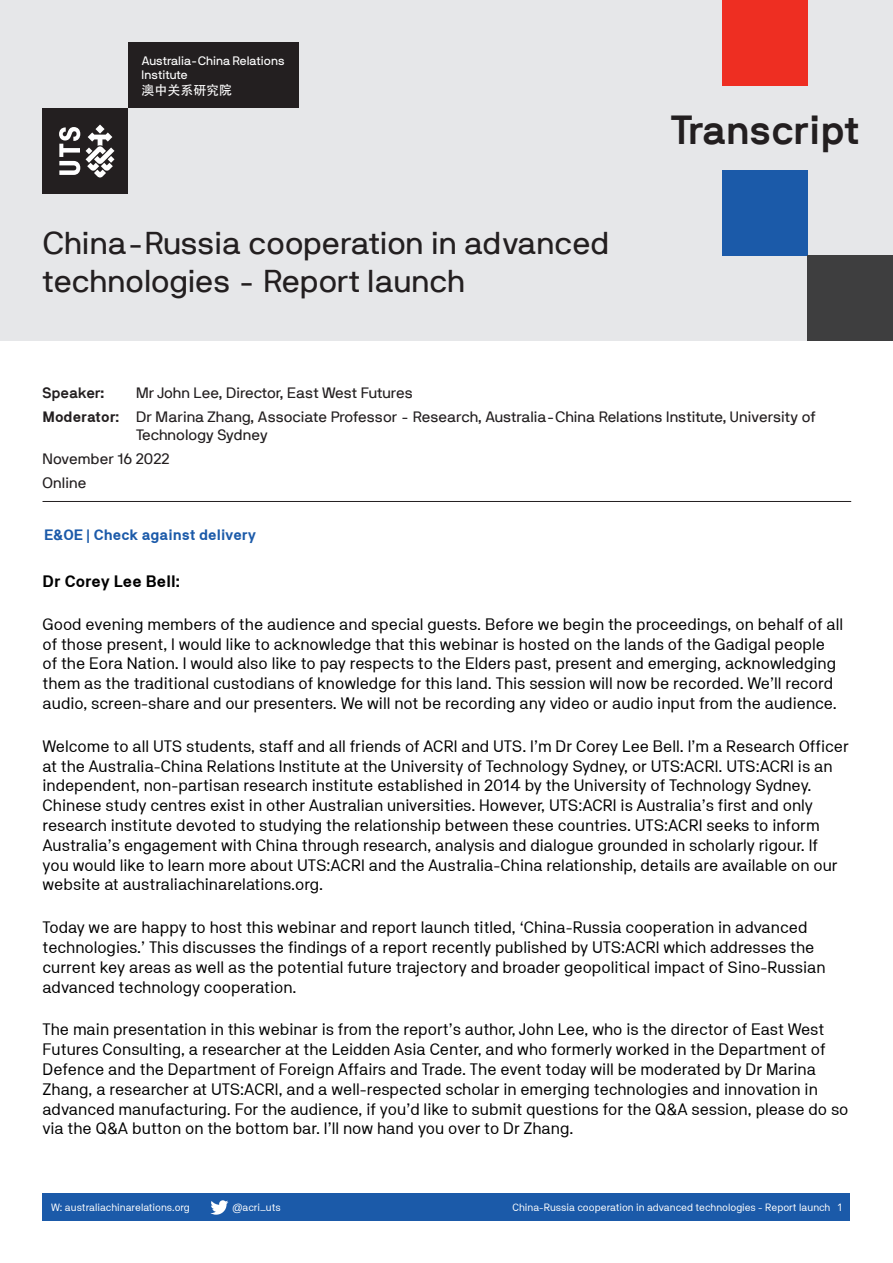
<style>
.page{position:relative;width:893px;height:1263px;background:#fff}
.page>*{position:absolute;margin:0;border:0;box-sizing:border-box;transform-origin:0 0}
.Heading_1{font:700 40.5px "NB International Pro";color:#231f20}
.Report_title{font:31.5px/37.8px "NB International Pro";color:#231f20}
.Body_Copy{font:16.5px/19.8px "NB Akademie Std";color:#000}
.Body_Copy-2{font:700 16.5px "NB Akademie Std";color:#000}
.Body_Copy-3{font:15px/18px "NB International Pro";color:#231f20}
.Article_information{font:700 15px "NB Akademie Std";color:#1b5aa9}
.Date{font:15px "NB International Pro";color:#231f20}
.Date-2{font:700 15px "NB Akademie Std";color:#231f20}
.Date-3{font:700 15px "NB International Pro";letter-spacing:-.01em;color:#231f20}
.Location{font:15px "NB International Pro";color:#231f20}
.t1{font:12.9px "Adobe Heiti Std Regular G Bpc EUC H";color:#fff}
.t2{font:12.15px/14.7px "NB International Pro";color:#fff}
.t3{font:10.5px "NB Akademie Std";color:#fff}
</style>
<div class="page">
<div style="left:43px;top:1193px;width:807px;height:27px;background:#1b5aa9"></div>
<svg style="left:210px;top:1200px;width:18px;height:15px"></svg>
<div style="left:0;top:0;width:893px;height:340px;background:#e6e7e9"></div>
<div style="left:43px;top:108px;width:85px;height:85px;background:#231f20"></div>
<div style="left:128px;top:43px;width:171px;height:65px;background:#231f20"></div>
<svg style="left:86px;top:125px;width:28px;height:53px"></svg>
<svg style="left:59px;top:127px;width:21px;height:48px"></svg>
<hr style="left:43px;top:501px;width:808px;height:1px;background:#231f20">
<div style="left:723px;top:0;width:85px;height:85px;background:#ee2e22"></div>
<div style="left:723px;top:170px;width:85px;height:85px;background:#1b5aa9"></div>
<div style="left:808px;top:255px;width:85px;height:85px;background:#3e3e3f"></div>
<p class="t2" style="left:142px;top:53px;width:145px">Australia-China Relations<br>Institute</p>
<p class="t1" style="left:142px;top:83px;width:92px">澳中关系研究院</p>
<p class="Report_title" style="left:43px;top:224px;width:568px">China-Russia cooperation in advanced technologies - Report launch</p>
<p class="Heading_1" style="left:671px;top:106px;width:191px">Transcript</p>
<p class="Date-3" style="left:43px;top:384px;width:63px">Speaker:</p>
<p class="Body_Copy-3" style="left:136px;top:384px;width:278px">Mr John Lee, Director, East West Futures</p>
<p class="Date-2" style="left:43px;top:409px;width:78px">Moderator:</p>
<p class="Body_Copy-3" style="left:136px;top:408px;width:681px">Dr Marina Zhang, Associate Professor - Research, Australia-China Relations Institute, University of<br>Technology Sydney</p>
<p class="Date" style="left:43px;top:450px;width:129px">November 16 2022</p>
<p class="Location" style="left:43px;top:474px;width:45px">Online</p>
<p class="Article_information" style="left:44px;top:526px;width:214px">E&amp;OE | Check against delivery</p>
<p class="Body_Copy-2" style="left:43px;top:572px;width:139px">Dr Corey Lee Bell:</p>
<p class="Body_Copy" style="left:43px;top:614px;width:802px">Good evening members of the audience and special guests. Before we begin the proceedings, on behalf of all of those present, I would like to acknowledge that this webinar is hosted on the lands of the Gadigal people of the Eora Nation. I would also like to pay respects to the Elders past, present and emerging, acknowledging them as the traditional custodians of knowledge for this land. This session will now be recorded. We’ll record audio, screen-share and our presenters. We will not be recording any video or audio input from the audience.</p>
<p class="Body_Copy" style="left:43px;top:736px;width:808px">Welcome to all UTS students, staff and all friends of ACRI and UTS. I’m Dr Corey Lee Bell. I’m a Research Officer at the Australia-China Relations Institute at the University of Technology Sydney, or UTS:ACRI. UTS:ACRI is an independent, non-partisan research institute established in 2014 by the University of Technology Sydney.<br>Chinese study centres exist in other Australian universities. However, UTS:ACRI is Australia’s first and only research institute devoted to studying the relationship between these countries. UTS:ACRI seeks to inform Australia’s engagement with China through research, analysis and dialogue grounded in scholarly rigour. If<br>you would like to learn more about UTS:ACRI and the Australia-China relationship, details are available on our website at australiachinarelations.org.</p>
<p class="Body_Copy" style="left:43px;top:917px;width:785px">Today we are happy to host this webinar and report launch titled, ‘China-Russia cooperation in advanced technologies.’ This discusses the findings of a report recently published by UTS:ACRI which addresses the current key areas as well as the potential future trajectory and broader geopolitical impact of Sino-Russian advanced technology cooperation.</p>
<p class="Body_Copy" style="left:43px;top:1020px;width:807px">The main presentation in this webinar is from the report’s author, John Lee, who is the director of East West Futures Consulting, a researcher at the Leidden Asia Center, and who formerly worked in the Department of Defence and the Department of Foreign Affairs and Trade. The event today will be moderated by Dr Marina Zhang, a researcher at UTS:ACRI, and a well-respected scholar in emerging technologies and innovation in advanced manufacturing. For the audience, if you’d like to submit questions for the Q&amp;A session, please do so via the Q&amp;A button on the bottom bar. I’ll now hand you over to Dr Zhang.</p>
<p class="t3" style="left:51px;top:1201px;width:140px">W: australiachinarelations.org</p>
<p class="t3" style="left:233px;top:1201px;width:50px">@acri_uts</p>
<p class="t3" style="left:512px;top:1201px;width:331px">China-Russia cooperation in advanced technologies - Report launch 1</p>
</div>
